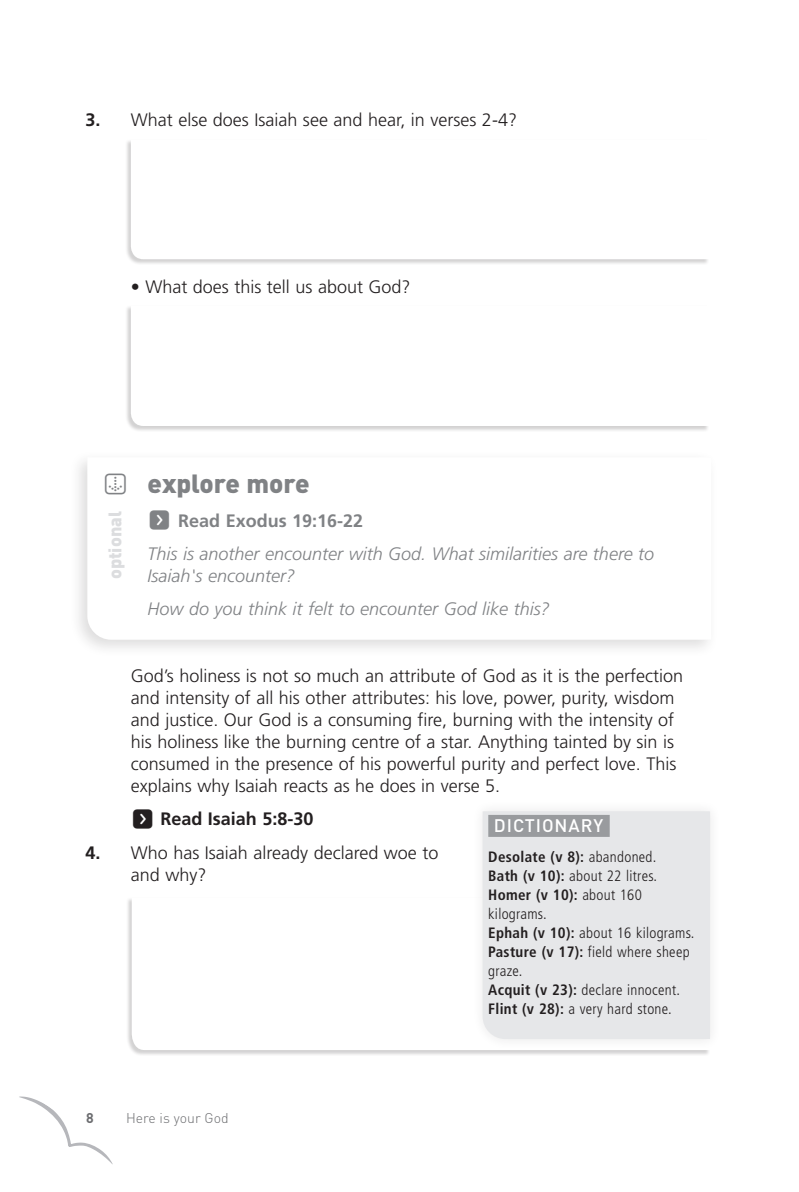
<style>
.page{position:relative;width:799px;height:1192px;background:#fff}
.page>*{position:absolute;margin:0;border:0;box-sizing:border-box;transform-origin:0 0}
.t1{font:900 26px "DIN";color:#808285}
.t2{font:300 18px/22px "Frutiger";color:#231f20}
.t3{font:italic 300 18px/33.4px "Frutiger";color:#808285}
.t4{font:700 18px "Frutiger";color:#231f20}
.t5{font:500 18px "DIN";letter-spacing:.05em;color:#fff}
.t6{font:900 18px "DIN";color:#dcdddf}
.t7{font:300 condensed 15px/19px "Frutiger";letter-spacing:.02em;color:#231f20}
.t8{font:300 14px "DIN";color:#6c6d70}
.t9{font:700 14px "DIN";color:#6c6d70}
.s1{font-weight:700}
.s2{font-family:"Button Bonus Rounded Positive";font-weight:400}
.s3{font-family:"Button Bonus Rounded Negative";font-weight:400;font-style:normal;font-size:24px}
.s4{font-weight:700;font-style:normal}
.s5{font-family:"Button Bonus Rounded Negative";font-weight:400;font-size:24px}
</style>
<div class="page">
<div style="left:126px;top:897px;width:584px;height:159px;background:#231f20;opacity:.2"></div>
<svg style="left:132px;top:897px;width:339px;height:153px"></svg>
<div style="left:125px;top:139px;width:584px;height:126px;background:#231f20;opacity:.2"></div>
<svg style="left:131px;top:139px;width:578px;height:120px"></svg>
<div style="left:125px;top:306px;width:584px;height:126px;background:#231f20;opacity:.2"></div>
<svg style="left:131px;top:306px;width:578px;height:120px"></svg>
<div style="left:471px;top:800px;width:250px;height:250px;background:#fbfbfb"></div>
<div style="left:482px;top:811px;width:228px;height:228px;background:#e6e7e9"></div>
<div style="left:488px;top:815px;width:121px;height:22px;background:#999b9e"></div>
<svg style="left:19px;top:1096px;width:94px;height:68px"></svg>
<div style="left:69px;top:450px;width:649px;height:208px;background:#231f20;opacity:.15"></div>
<svg style="left:87px;top:457px;width:624px;height:183px"></svg>
<p class="t2" style="left:85px;top:109px;width:433px"><span class="s1">3.</span> What else does Isaiah see and hear, in verses 2-4?</p>
<p class="t2" style="left:131px;top:276px;width:281px">• What does this tell us about God?</p>
<h1 class="t1" style="left:102px;top:466px;width:209px"><span class="s2">D</span> explore more</h1>
<p class="t3" style="left:147px;top:504px;width:508px"><span class="s3">f</span> <span class="s4">Read Exodus 19:16-22<br></span>This is another encounter with God. What similarities are there to</p>
<p class="t3" style="left:147px;top:559px;width:404px">Isaiah's encounter?<br>How do you think it felt to encounter God like this?</p>
<p class="t6" style="left:103px;top:579px;width:69px;rotate:-90deg">optional</p>
<p class="t2" style="left:131px;top:665px;width:554px">God’s holiness is not so much an attribute of God as it is the perfection and intensity of all his other attributes: his love, power, purity, wisdom and justice. Our God is a consuming fire, burning with the intensity of his holiness like the burning centre of a star. Anything tainted by sin is consumed in the presence of his powerful purity and perfect love. This explains why Isaiah reacts as he does in verse 5.</p>
<p class="t4" style="left:131px;top:808px;width:184px"><span class="s5">f</span> Read Isaiah 5:8-30</p>
<p class="t2" style="left:131px;top:842px;width:309px;text-indent:-45px"><span class="s1">4.</span> Who has Isaiah already declared woe to and why?</p>
<p class="t5" style="left:494px;top:814px;width:111px">DICTIONARY</p>
<p class="t7" style="left:488px;top:848px;width:207px"><span class="s1">Desolate (v 8):</span> abandoned.<br><span class="s1">Bath (v 10):</span> about 22 litres.<br><span class="s1">Homer (v 10):</span> about 160 kilograms.<br><span class="s1">Ephah (v 10):</span> about 16 kilograms.<br><span class="s1">Pasture (v 17):</span> field where sheep graze.<br><span class="s1">Acquit (v 23):</span> declare innocent.<br><span class="s1">Flint (v 28):</span> a very hard stone.</p>
<p class="t9" style="left:86px;top:1109px;width:9px">8</p>
<p class="t8" style="left:126px;top:1110px;width:104px">Here is your God</p>
</div>
